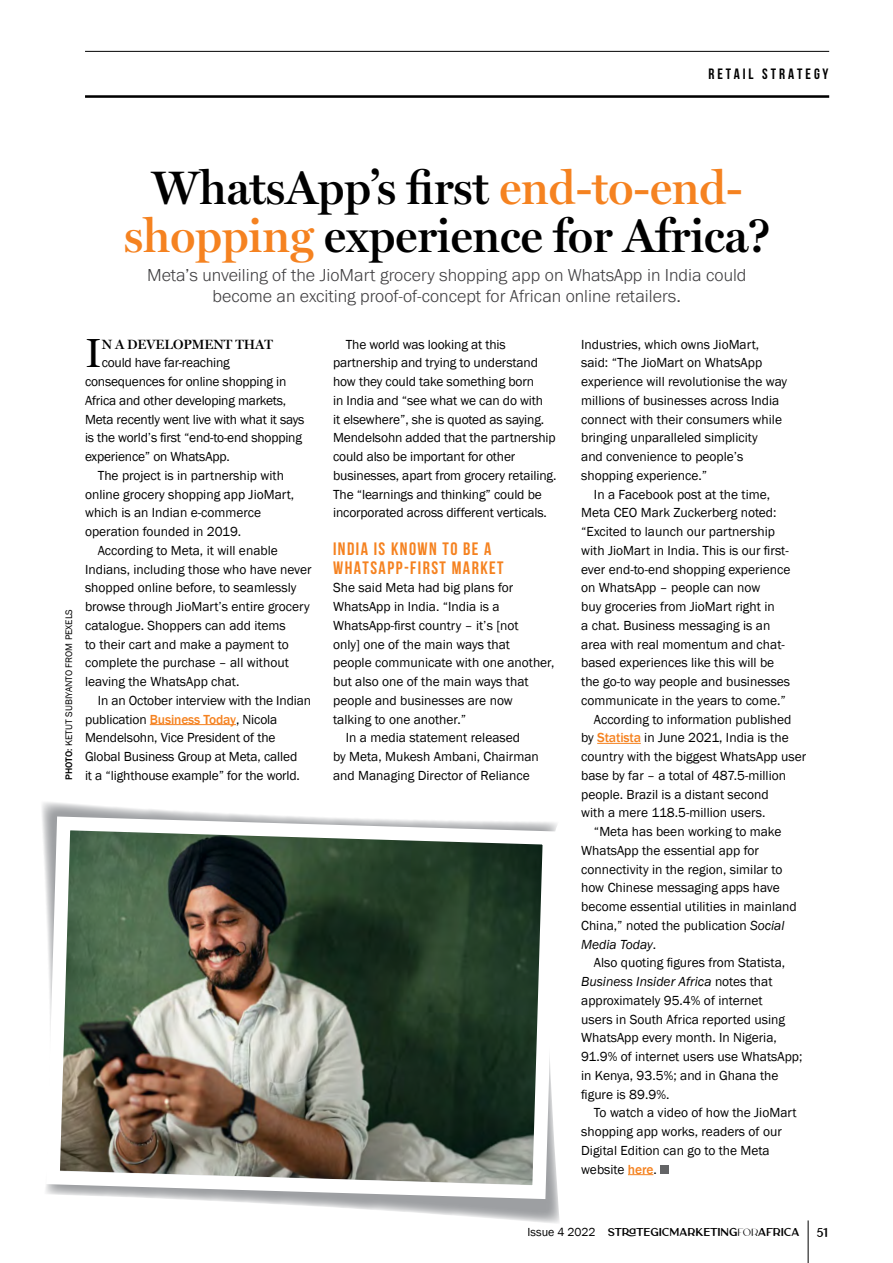
<style>
.page{position:relative;width:893px;height:1263px;background:#fff}
.page>*{position:absolute;margin:0;border:0;box-sizing:border-box;transform-origin:0 0}
.t1{font:600 47.25px/48px "Miller Display";color:#000;text-align:center}
.t2{font:40.95px "Miller Display";color:#000}
.t3{font:300 18px/21px "Franklin Gothic URW";color:#414042;text-align:center}
.t4{font:700 18px/18.8px "Bebas Neue";letter-spacing:.08em;color:#f58220}
.t5{font:700 15px "Bebas Neue";letter-spacing:.2em;color:#000}
.t6{font:13.5px/18.8px "Franklin Gothic";color:#000}
.t7{font:italic 13.5px "Franklin Gothic";color:#000}
.t8{font:600 13.5px "Miller Display";color:#000}
.t9{font:600 12px "Carla Sans";color:#000}
.t10{font:700 10.5px "Carla Sans";color:#000}
.t11{font:9.75px "Franklin Gothic";color:#000}
.s1{color:#f58220}
.s2{font-weight:500}
.s3{font-weight:500;color:#f58220}
.s4{font-style:italic}
.s5{font-style:normal}
.s6{font-family:"Franklin Gothic";font-weight:400;font-size:12px}
.s7{font-weight:300}
</style>
<div class="page">
<svg style="left:42px;top:802px;width:517px;height:421px"></svg>
<img style="left:42px;top:809px;width:517px;height:397px">
<hr style="left:85px;top:51px;width:744px;height:1px;background:#000">
<hr style="left:85px;top:95px;width:744px;height:3px;background:#000">
<hr style="left:150px;top:724px;width:86px;height:1px;background:#f58220">
<hr style="left:597px;top:743px;width:44px;height:1px;background:#f58220">
<svg style="left:628px;top:1174px;width:25px;height:1px"></svg>
<div style="left:660px;top:1165px;width:9px;height:9px;background:#636466"></div>
<hr style="left:808px;top:1220px;width:1px;height:43px;background:#000">
<p class="t5" style="left:708px;top:66px;width:122px">RETAIL STRATEGY</p>
<h1 class="t1" style="left:124px;top:163px;width:648px">WhatsApp’s first <span class="s1">end-to-end&shy;shopping</span> experience for Africa?</h1>
<h3 class="t3" style="left:147px;top:264px;width:601px">Meta’s unveiling of the JioMart grocery shopping app on WhatsApp in India could become an exciting proof-of-concept for African online retailers.</h3>
<p class="t11" style="left:63px;top:780px;width:172px;rotate:-90deg"><span class="s2">PHOTO:</span> KETUT SUBIYANTO FROM PEXELS</p>
<h2 class="t2" style="left:85px;top:329px;width:18px">I</h2>
<p class="t8" style="left:102px;top:336px;width:173px">N A DEVELOPMENT THAT</p>
<p class="t6" style="left:102px;top:354px;width:130px">could have far-reaching</p>
<p class="t6" style="left:85px;top:372px;width:203px">consequences for online shopping in</p>
<p class="t6" style="left:85px;top:391px;width:203px">Africa and other developing markets,</p>
<p class="t6" style="left:85px;top:410px;width:221px">Meta recently went live with what it says</p>
<p class="t6" style="left:85px;top:429px;width:218px">is the world’s first “end-to-end shopping</p>
<p class="t6" style="left:85px;top:447px;width:146px">experience” on WhatsApp.</p>
<p class="t6" style="left:98px;top:466px;width:188px">The project is in partnership with</p>
<p class="t6" style="left:85px;top:485px;width:211px">online grocery shopping app JioMart,</p>
<p class="t6" style="left:85px;top:504px;width:178px">which is an Indian e-commerce</p>
<p class="t6" style="left:85px;top:522px;width:158px">operation founded in 2019.</p>
<p class="t6" style="left:98px;top:541px;width:182px">According to Meta, it will enable</p>
<p class="t6" style="left:85px;top:560px;width:228px">Indians, including those who have never</p>
<p class="t6" style="left:85px;top:579px;width:213px">shopped online before, to seamlessly</p>
<p class="t6" style="left:85px;top:597px;width:226px">browse through JioMart’s entire grocery</p>
<p class="t6" style="left:85px;top:616px;width:202px">catalogue. Shoppers can add items</p>
<p class="t6" style="left:85px;top:635px;width:205px">to their cart and make a payment to</p>
<p class="t6" style="left:85px;top:654px;width:205px">complete the purchase – all without</p>
<p class="t6" style="left:85px;top:672px;width:156px">leaving the WhatsApp chat.</p>
<p class="t6" style="left:98px;top:691px;width:215px">In an October interview with the Indian</p>
<p class="t6" style="left:85px;top:710px;width:194px">publication <span class="s3">Business Today</span>, Nicola</p>
<p class="t6" style="left:85px;top:729px;width:192px">Mendelsohn, Vice President of the</p>
<p class="t6" style="left:85px;top:747px;width:214px">Global Business Group at Meta, called</p>
<p class="t6" style="left:85px;top:766px;width:216px">it a “lighthouse example” for the world.</p>
<p class="t6" style="left:333px;top:335px;width:225px;text-indent:13px">The world was looking at this partnership and trying to understand how they could take something born<br>in India and “see what we can do with<br>it elsewhere”, she is quoted as saying.<br>Mendelsohn added that the partnership could also be important for other businesses, apart from grocery retailing.<br>The “learnings and thinking” could be incorporated across different verticals.</p>
<h3 class="t4" style="left:333px;top:539px;width:172px">INDIA IS KNOWN TO BE A<br>WHATSAPP-FIRST MARKET</h3>
<p class="t6" style="left:333px;top:579px;width:182px">She said Meta had big plans for</p>
<p class="t6" style="left:333px;top:597px;width:168px">WhatsApp in India. “India is a</p>
<p class="t6" style="left:333px;top:616px;width:187px">WhatsApp-first country – it’s [not</p>
<p class="t6" style="left:333px;top:635px;width:178px">only] one of the main ways that</p>
<p class="t6" style="left:333px;top:654px;width:223px">people communicate with one another,</p>
<p class="t6" style="left:333px;top:672px;width:197px">but also one of the main ways that</p>
<p class="t6" style="left:333px;top:691px;width:181px">people and businesses are now</p>
<p class="t6" style="left:333px;top:710px;width:134px">talking to one another.”</p>
<p class="t6" style="left:346px;top:729px;width:176px">In a media statement released</p>
<p class="t6" style="left:333px;top:747px;width:207px">by Meta, Mukesh Ambani, Chairman</p>
<p class="t6" style="left:333px;top:766px;width:198px">and Managing Director of Reliance</p>
<p class="t6" style="left:581px;top:335px;width:207px">Industries, which owns JioMart, said: “The JioMart on WhatsApp experience will revolutionise the way millions of businesses across India connect with their consumers while bringing unparalleled simplicity<br>and convenience to people’s shopping experience.”</p>
<p class="t6" style="left:594px;top:485px;width:178px">In a Facebook post at the time,</p>
<p class="t6" style="left:581px;top:504px;width:197px">Meta CEO Mark Zuckerberg noted:</p>
<p class="t6" style="left:581px;top:522px;width:195px">“Excited to launch our partnership</p>
<p class="t6" style="left:581px;top:541px;width:209px">with JioMart in India. This is our first-</p>
<p class="t6" style="left:581px;top:560px;width:211px">ever end-to-end shopping experience</p>
<p class="t6" style="left:581px;top:579px;width:181px">on WhatsApp – people can now</p>
<p class="t6" style="left:581px;top:597px;width:195px">buy groceries from JioMart right in</p>
<p class="t6" style="left:581px;top:616px;width:191px">a chat. Business messaging is an</p>
<p class="t6" style="left:581px;top:635px;width:205px">area with real momentum and chat-</p>
<p class="t6" style="left:581px;top:654px;width:195px">based experiences like this will be</p>
<p class="t6" style="left:581px;top:672px;width:211px">the go-to way people and businesses</p>
<p class="t6" style="left:581px;top:691px;width:206px">communicate in the years to come.”</p>
<p class="t6" style="left:594px;top:710px;width:199px">According to information published</p>
<p class="t6" style="left:581px;top:729px;width:209px">by <span class="s3">Statista</span> in June 2021, India is the</p>
<p class="t6" style="left:581px;top:747px;width:227px">country with the biggest WhatsApp user</p>
<p class="t6" style="left:581px;top:766px;width:206px">base by far – a total of 487.5-million</p>
<p class="t6" style="left:581px;top:785px;width:189px">people. Brazil is a distant second</p>
<p class="t6" style="left:581px;top:804px;width:186px">with a mere 118.5-million users.</p>
<p class="t6" style="left:594px;top:822px;width:189px">“Meta has been working to make</p>
<p class="t6" style="left:581px;top:841px;width:179px">WhatsApp the essential app for</p>
<p class="t6" style="left:581px;top:860px;width:203px">connectivity in the region, similar to</p>
<p class="t6" style="left:581px;top:879px;width:200px">how Chinese messaging apps have</p>
<p class="t6" style="left:581px;top:897px;width:217px">become essential utilities in mainland</p>
<p class="t6" style="left:581px;top:916px;width:205px">China,” noted the publication <span class="s4">Social</span></p>
<p class="t7" style="left:581px;top:936px;width:77px">Media Today<span class="s5">.</span></p>
<p class="t6" style="left:594px;top:954px;width:193px">Also quoting figures from Statista,</p>
<p class="t7" style="left:581px;top:973px;width:193px">Business Insider Africa <span class="s5">notes that</span></p>
<p class="t6" style="left:581px;top:991px;width:183px">approximately 95.4% of internet</p>
<p class="t6" style="left:581px;top:1010px;width:205px">users in South Africa reported using</p>
<p class="t6" style="left:581px;top:1029px;width:197px">WhatsApp every month. In Nigeria,</p>
<p class="t6" style="left:581px;top:1047px;width:223px">91.9% of internet users use WhatsApp;</p>
<p class="t6" style="left:581px;top:1066px;width:199px">in Kenya, 93.5%; and in Ghana the</p>
<p class="t6" style="left:581px;top:1085px;width:90px">figure is 89.9%.</p>
<p class="t6" style="left:594px;top:1104px;width:204px">To watch a video of how the JioMart</p>
<p class="t6" style="left:581px;top:1122px;width:202px">shopping app works, readers of our</p>
<p class="t6" style="left:581px;top:1141px;width:190px">Digital Edition can go to the Meta</p>
<p class="t6" style="left:581px;top:1160px;width:77px">website <span class="s3">here</span>.</p>
<p class="t10" style="left:528px;top:1223px;width:273px"><span class="s6">Issue 4 2022</span> STRATEGICMARKETING<span class="s7">for</span>AFRICA</p>
<p class="t9" style="left:816px;top:1222px;width:13px">51</p>
</div>
